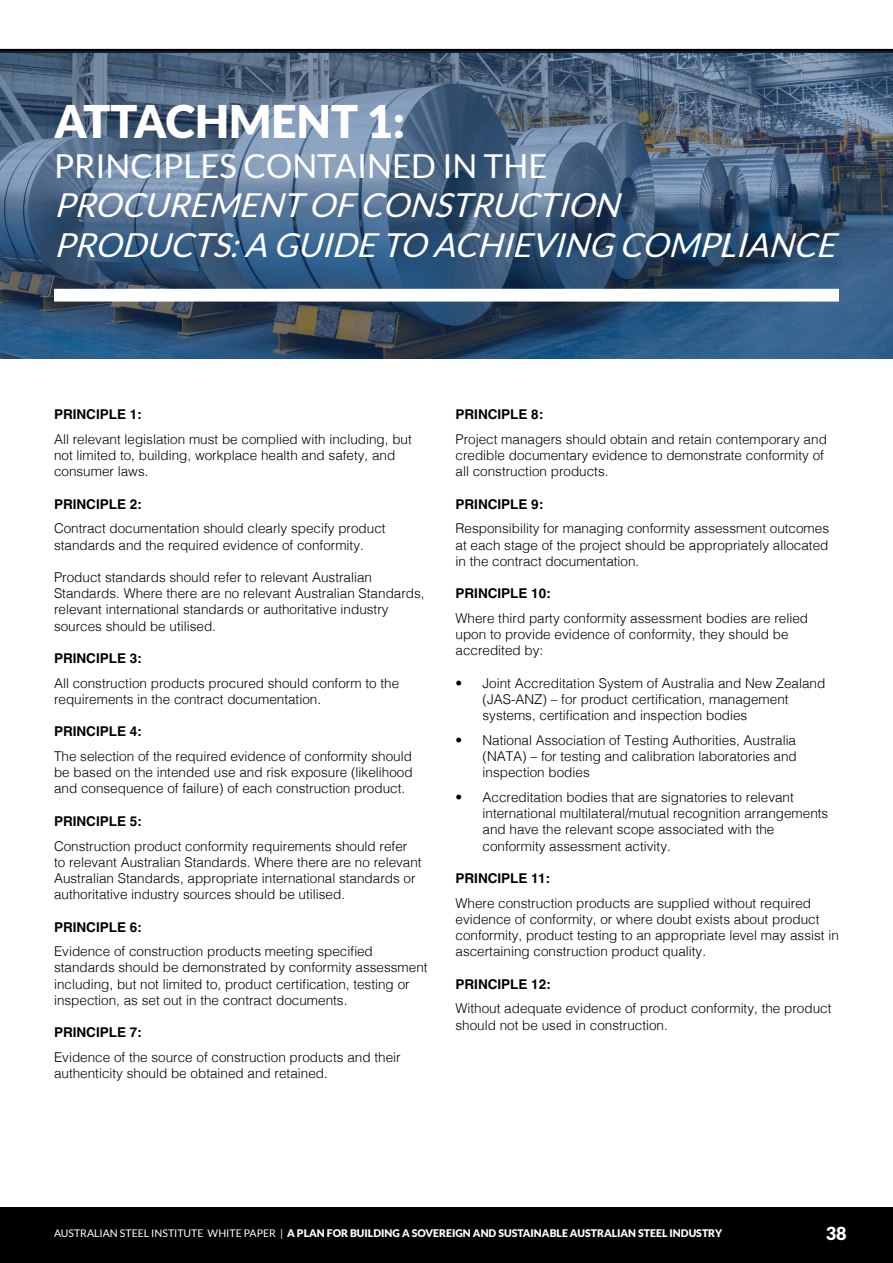
<style>
.page{position:relative;width:893px;height:1263px;background:#fff}
.page>*{position:absolute;margin:0;border:0;box-sizing:border-box;transform-origin:0 0}
.t1{font:900 45px "Lato";color:#fff}
.t2{font:italic 33px/39.6px "Lato";color:#fff}
.t3{font:33px "Lato";color:#fff}
.t4{font:900 18px "Lato";color:#fff}
.t5{font:300 13.5px/16.2px "Helvetica";color:#000}
.t6{font:700 13.5px "Helvetica";color:#000}
.t7{font:900 10.5px "Lato";color:#fff}
.s1{font-weight:400}
</style>
<div class="page">
<div style="left:0;top:1207px;width:893px;height:56px;background:#000"></div>
<hr style="left:0;top:49px;width:893px;height:4px;background:#000">
<svg style="left:0;top:51px;width:893px;height:308px;background:#435f7d"></svg>
<div style="left:54px;top:289px;width:785px;height:13px;background:#fff"></div>
<h1 class="t1" style="left:54px;top:95px;width:353px">ATTACHMENT 1:</h1>
<h2 class="t3" style="left:54px;top:147px;width:495px">PRINCIPLES CONTAINED IN THE</h2>
<h2 class="t2" style="left:54px;top:185px;width:792px">PROCUREMENT OF CONSTRUCTION<br>PRODUCTS:A GUIDE TO ACHIEVING COMPLIANCE</h2>
<p class="t6" style="left:54px;top:406px;width:89px">PRINCIPLE 1:</p>
<p class="t5" style="left:54px;top:430px;width:359px">All relevant legislation must be complied with including, but not limited to, building, workplace health and safety, and consumer laws.</p>
<p class="t6" style="left:54px;top:496px;width:89px">PRINCIPLE 2:</p>
<p class="t5" style="left:54px;top:519px;width:333px">Contract documentation should clearly specify product standards and the required evidence of conformity.</p>
<p class="t5" style="left:54px;top:568px;width:372px">Product standards should refer to relevant Australian Standards. Where there are no relevant Australian Standards, relevant international standards or authoritative industry sources should be utilised.</p>
<p class="t6" style="left:54px;top:650px;width:89px">PRINCIPLE 3:</p>
<p class="t5" style="left:54px;top:674px;width:347px">All construction products procured should conform to the requirements in the contract documentation.</p>
<p class="t6" style="left:54px;top:723px;width:89px">PRINCIPLE 4:</p>
<p class="t5" style="left:54px;top:747px;width:360px;text-align:justify">The selection of the required evidence of conformity should be based on the intended use and risk exposure (likelihood and consequence of failure) of each construction product.</p>
<p class="t6" style="left:54px;top:813px;width:89px">PRINCIPLE 5:</p>
<p class="t5" style="left:54px;top:837px;width:369px">Construction product conformity requirements should refer to relevant Australian Standards. Where there are no relevant Australian Standards, appropriate international standards or authoritative industry sources should be utilised.</p>
<p class="t6" style="left:54px;top:918px;width:89px">PRINCIPLE 6:</p>
<p class="t5" style="left:54px;top:942px;width:375px">Evidence of construction products meeting specified standards should be demonstrated by conformity assessment including, but not limited to, product certification, testing or inspection, as set out in the contract documents.</p>
<p class="t6" style="left:54px;top:1024px;width:89px">PRINCIPLE 7:</p>
<p class="t5" style="left:54px;top:1048px;width:348px">Evidence of the source of construction products and their authenticity should be obtained and retained.</p>
<p class="t6" style="left:455px;top:406px;width:89px">PRINCIPLE 8:</p>
<p class="t5" style="left:455px;top:430px;width:373px">Project managers should obtain and retain contemporary and credible documentary evidence to demonstrate conformity of all construction products.</p>
<p class="t6" style="left:455px;top:496px;width:89px">PRINCIPLE 9:</p>
<p class="t5" style="left:455px;top:519px;width:375px;text-align:justify">Responsibility for managing conformity assessment outcomes at each stage of the project should be appropriately allocated in the contract documentation.</p>
<p class="t6" style="left:455px;top:585px;width:97px">PRINCIPLE 10:</p>
<p class="t5" style="left:455px;top:609px;width:354px">Where third party conformity assessment bodies are relied upon to provide evidence of conformity, they should be accredited by:</p>
<p class="t5" style="left:482px;top:674px;width:344px;text-indent:-27px">• Joint Accreditation System of Australia and New Zealand (JAS-ANZ) – for product certification, management systems, certification and inspection bodies</p>
<p class="t5" style="left:482px;top:731px;width:316px;text-align:justify;text-indent:-27px">• National Association of Testing Authorities, Australia (NATA) – for testing and calibration laboratories and inspection bodies</p>
<p class="t5" style="left:482px;top:788px;width:347px;text-indent:-27px">• Accreditation bodies that are signatories to relevant international multilateral/mutual recognition arrangements and have the relevant scope associated with the conformity assessment activity.</p>
<p class="t6" style="left:455px;top:870px;width:96px">PRINCIPLE 11:</p>
<p class="t5" style="left:455px;top:894px;width:385px">Where construction products are supplied without required evidence of conformity, or where doubt exists about product conformity, product testing to an appropriate level may assist in ascertaining construction product quality.</p>
<p class="t6" style="left:455px;top:976px;width:97px">PRINCIPLE 12:</p>
<p class="t5" style="left:455px;top:999px;width:377px">Without adequate evidence of product conformity, the product should not be used in construction.</p>
<p class="t7" style="left:54px;top:1227px;width:670px"><span class="s1">AUSTRALIAN STEEL INSTITUTE WHITE PAPER |</span> A PLAN FOR BUILDING A SOVEREIGN AND SUSTAINABLE AUSTRALIAN STEEL INDUSTRY</p>
<h3 class="t4" style="left:826px;top:1222px;width:22px">38</h3>
</div>
